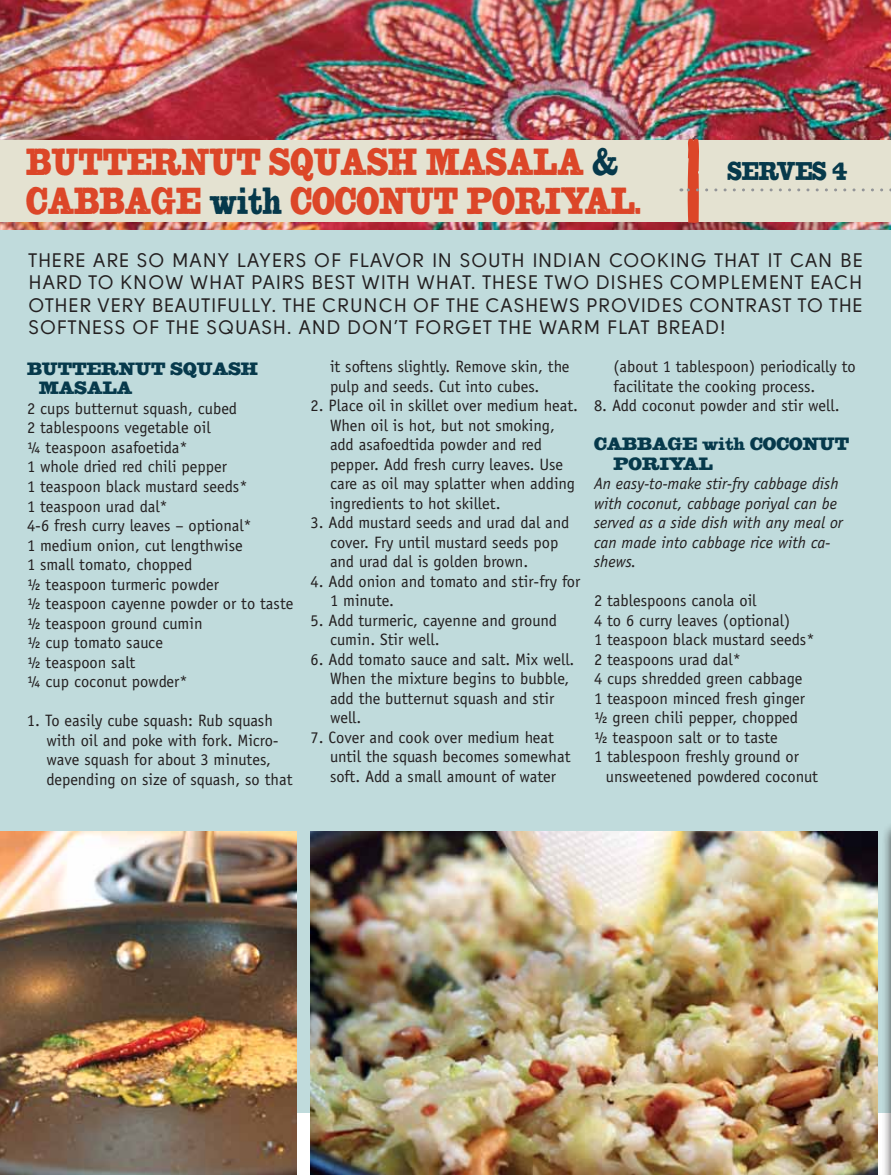
<style>
.page{position:relative;width:891px;height:1175px;background:#fff}
.page>*{position:absolute;margin:0;border:0;box-sizing:border-box;transform-origin:0 0}
.t1{font:41.25px/39px "Bootstrap Alternate";color:#dc4628;scale:.8 1}
.t2{font:28.2px "Bootstrap Alternate";color:#06394b;scale:.8 1}
.t3{font:19.5px/22.5px "Solomon";letter-spacing:.05em;color:#231f20;text-align:justify}
.t4{font:19.5px/19.5px "Bootstrap Alternate";color:#06394b}
.t5{font:16.5px/19.5px "Officina Sans Std";color:#231f20}
.t6{font:italic 16.5px/19.5px "Officina Sans Std";color:#231f20}
.s1{color:#06394b}
</style>
<div class="page">
<img style="left:0;top:0;width:891px;height:230px">
<div style="left:0;top:230px;width:891px;height:882px;background:#c0dbdc"></div>
<img style="left:310px;top:832px;width:568px;height:342px">
<div style="left:0;top:140px;width:891px;height:81px;background:#e4e2d1"></div>
<svg style="left:681px;top:138px;width:210px;height:86px"></svg>
<img style="left:0;top:832px;width:297px;height:342px">
<div style="left:881px;top:820px;width:10px;height:354px;background:#231f20;opacity:.75"></div>
<svg style="left:890px;top:830px;width:1px;height:344px"></svg>
<h1 class="t1" style="left:26px;top:146px;width:770px">BUTTERNUT SQUASH MASALA <span class="s1">&amp;<br></span>CABBAGE <span class="s1">with</span> COCONUT PORIYAL.</h1>
<h2 class="t2" style="left:728px;top:156px;width:151px">SERVES 4</h2>
<p class="t3" style="left:28px;top:249px;width:835px">THERE ARE SO MANY LAYERS OF FLAVOR IN SOUTH INDIAN COOKING THAT IT CAN BE HARD TO KNOW WHAT PAIRS BEST WITH WHAT. THESE TWO DISHES COMPLEMENT EACH OTHER VERY BEAUTIFULLY. THE CRUNCH OF THE CASHEWS PROVIDES CONTRAST TO THE SOFTNESS OF THE SQUASH. AND DON’T FORGET THE WARM FLAT BREAD!</p>
<p class="t4" style="left:39px;top:361px;width:220px;text-indent:-12px">BUTTERNUT SQUASH<br>MASALA</p>
<p class="t5" style="left:27px;top:398px;width:268px">2 cups butternut squash, cubed<br>2 tablespoons vegetable oil<br>¼ teaspoon asafoetida*<br>1 whole dried red chili pepper<br>1 teaspoon black mustard seeds*<br>1 teaspoon urad dal*<br>4-6 fresh curry leaves – optional*<br>1 medium onion, cut lengthwise<br>1 small tomato, chopped<br>½ teaspoon turmeric powder<br>½ teaspoon cayenne powder or to taste ½ teaspoon ground cumin<br>½ cup tomato sauce<br>½ teaspoon salt<br>¼ cup coconut powder*</p>
<p class="t5" style="left:47px;top:710px;width:248px;text-indent:-20px">1. To easily cube squash: Rub squash with oil and poke with fork. Micro&shy;wave squash for about 3 minutes, depending on size of squash, so that</p>
<p class="t5" style="left:330px;top:357px;width:241px">it softens slightly. Remove skin, the pulp and seeds. Cut into cubes.</p>
<p class="t5" style="left:330px;top:396px;width:250px;text-indent:-20px">2. Place oil in skillet over medium heat.<br>When oil is hot, but not smoking, add asafoedtida powder and red pepper. Add fresh curry leaves. Use care as oil may splatter when adding ingredients to hot skillet.</p>
<p class="t5" style="left:330px;top:513px;width:241px;text-indent:-20px">3. Add mustard seeds and urad dal and cover. Fry until mustard seeds pop and urad dal is golden brown.</p>
<p class="t5" style="left:330px;top:571px;width:252px;text-indent:-20px">4. Add onion and tomato and stir-fry for<br>1 minute.</p>
<p class="t5" style="left:330px;top:610px;width:229px;text-indent:-20px">5. Add turmeric, cayenne and ground cumin. Stir well.</p>
<p class="t5" style="left:330px;top:649px;width:246px;text-indent:-20px">6. Add tomato sauce and salt. Mix well.<br>When the mixture begins to bubble, add the butternut squash and stir well.</p>
<p class="t5" style="left:330px;top:727px;width:242px;text-indent:-20px">7. Cover and cook over medium heat until the squash becomes somewhat soft. Add a small amount of water</p>
<p class="t5" style="left:614px;top:357px;width:244px">(about 1 tablespoon) periodically to facilitate the cooking process.</p>
<p class="t5" style="left:594px;top:396px;width:247px">8. Add coconut powder and stir well.</p>
<p class="t4" style="left:614px;top:436px;width:237px;text-indent:-20px">CABBAGE with COCONUT<br>PORIYAL</p>
<p class="t6" style="left:594px;top:474px;width:250px">An easy-to-make stir-fry cabbage dish with coconut, cabbage poriyal can be served as a side dish with any meal or can made into cabbage rice with ca&shy;shews.</p>
<p class="t5" style="left:594px;top:591px;width:164px">2 tablespoons canola oil</p>
<p class="t5" style="left:594px;top:610px;width:198px">4 to 6 curry leaves (optional)</p>
<p class="t5" style="left:594px;top:630px;width:222px">1 teaspoon black mustard seeds*</p>
<p class="t5" style="left:594px;top:649px;width:148px">2 teaspoons urad dal*</p>
<p class="t5" style="left:594px;top:669px;width:210px">4 cups shredded green cabbage</p>
<p class="t5" style="left:594px;top:688px;width:212px">1 teaspoon minced fresh ginger</p>
<p class="t5" style="left:594px;top:708px;width:206px">½ green chili pepper, chopped</p>
<p class="t5" style="left:594px;top:727px;width:185px">½ teaspoon salt or to taste</p>
<p class="t5" style="left:594px;top:747px;width:207px">1 tablespoon freshly ground or</p>
<p class="t5" style="left:606px;top:766px;width:214px">unsweetened powdered coconut</p>
</div>
